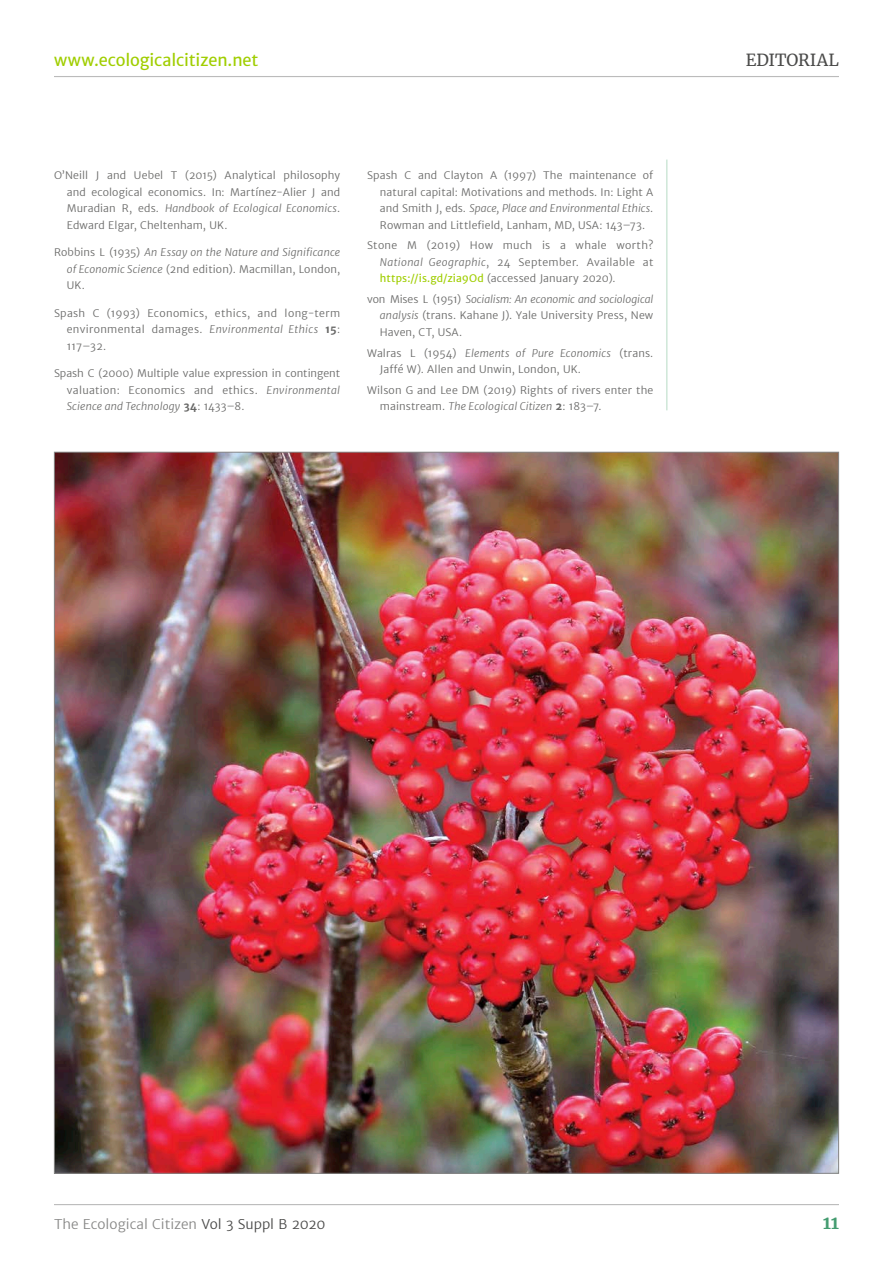
<style>
.page{position:relative;width:893px;height:1263px;background:#fff}
.page>*{position:absolute;margin:0;border:0;box-sizing:border-box;transform-origin:0 0}
.t1{font:700 18px "Merriweather";color:#449c70}
.t2{font:16.5px "Merriweather Sans";letter-spacing:-.005em;color:#a0ce00}
.t3{font:16.5px "Merriweather";color:#4a4a49}
.t4{font:300 13.5px "Merriweather Sans";color:#878786}
.References{font:300 10.5px/16.5px "Merriweather Sans";letter-spacing:.015em;color:#696968;text-align:justify}
.References-2{font:italic 300 10.5px/16.5px "Merriweather Sans";letter-spacing:.02em;color:#696968;text-align:justify}
.s1{font-style:italic}
.s2{font-style:normal}
.s3{font-weight:700}
.s4{font-weight:400;color:#a0ce00}
.s5{color:#4a4a49}
</style>
<div class="page">
<hr style="left:54px;top:76px;width:785px;height:1px;background:#bbb">
<hr style="left:666px;top:160px;width:1px;height:250px;background:#b6dbc5">
<hr style="left:54px;top:1204px;width:785px;height:1px;background:#bbb">
<img style="left:56px;top:454px;width:781px;height:718px">
<p class="t2" style="left:54px;top:50px;width:206px">www.ecologicalcitizen.net</p>
<p class="t3" style="left:746px;top:49px;width:95px">EDITORIAL</p>
<p class="References" style="left:67px;top:167px;width:275px;text-indent:-13px">O’Neill J and Uebel T (2015) Analytical philosophy and ecological economics. In: Martínez-Alier J and Muradian R, eds. <span class="s1">Handbook of Ecological Economics</span>.<br>Edward Elgar, Cheltenham, UK.</p>
<p class="References-2" style="left:67px;top:244px;width:275px;text-indent:-13px"><span class="s2">Robbins L (1935)</span> An Essay on the Nature and Significance of Economic Science <span class="s2">(2nd edition). Macmillan, London, UK.</span></p>
<p class="References" style="left:67px;top:305px;width:275px;text-indent:-13px">Spash C (1993) Economics, ethics, and long-term environmental damages. <span class="s1">Environmental Ethics</span> <span class="s3">15</span>:<br>117–32.</p>
<p class="References" style="left:67px;top:365px;width:275px;text-indent:-13px">Spash C (2000) Multiple value expression in contingent valuation: Economics and ethics. <span class="s1">Environmental Science and Technology</span> <span class="s3">34</span>: 1433–8.</p>
<p class="References" style="left:380px;top:167px;width:275px;text-indent:-13px">Spash C and Clayton A (1997) The maintenance of natural capital: Motivations and methods. In: Light A and Smith J, eds. <span class="s1">Space, Place and Environmental Ethics</span>.<br>Rowman and Littlefield, Lanham, MD, USA: 143–73.</p>
<p class="References" style="left:380px;top:237px;width:275px;text-indent:-13px">Stone M (2019) How much is a whale worth?<br><span class="s1">National Geographic</span>, 24 September. Available at <span class="s4">https://is.gd/zia9Od</span> (accessed January 2020).</p>
<p class="References" style="left:380px;top:291px;width:275px;text-indent:-13px">von Mises L (1951) <span class="s1">Socialism: An economic and sociological analysis</span> (trans. Kahane J). Yale University Press, New Haven, CT, USA.</p>
<p class="References" style="left:380px;top:344px;width:275px;text-indent:-13px">Walras L (1954) <span class="s1">Elements of Pure Economics</span> (trans.<br>Jaffé W). Allen and Unwin, London, UK.</p>
<p class="References" style="left:380px;top:382px;width:275px;text-indent:-13px">Wilson G and Lee DM (2019) Rights of rivers enter the mainstream. <span class="s1">The Ecological Citizen</span> <span class="s3">2</span>: 183–7.</p>
<p class="t4" style="left:54px;top:1215px;width:273px">The Ecological Citizen <span class="s5">Vol 3 Suppl B 2020</span></p>
<p class="t1" style="left:823px;top:1210px;width:18px">11</p>
</div>
